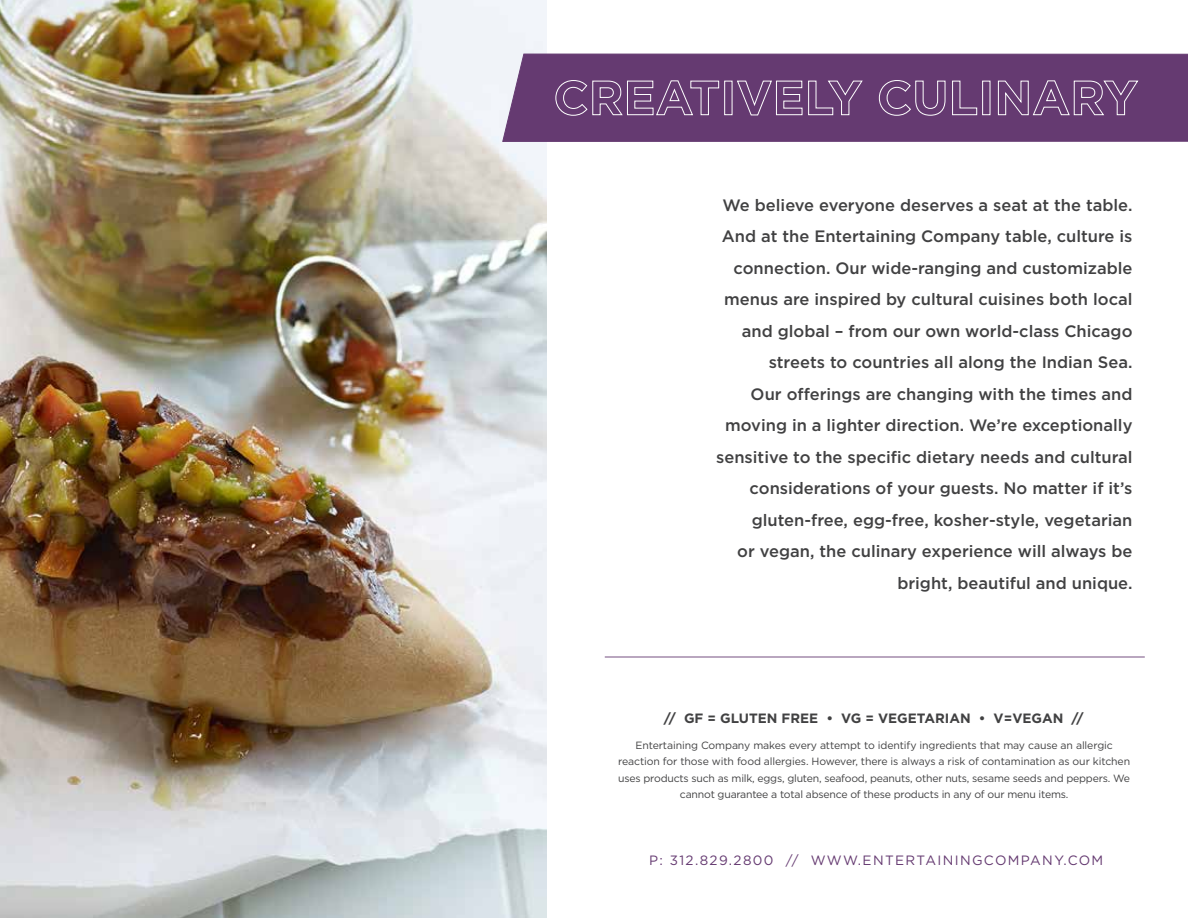
<style>
.page{position:relative;width:1188px;height:918px;background:#fff}
.page>*{position:absolute;margin:0;border:0;box-sizing:border-box;transform-origin:0 0}
.t1{font:500 16.5px/31.5px "Gotham HTF";color:#414142;text-align:right}
.t2{font:13.5px "Gotham HTF";letter-spacing:.1em;color:#653a71}
.t3{font:700 13.5px "Gotham HTF";color:#414142}
.t4{font:10.5px/16.5px "Gotham HTF";letter-spacing:-.02em;color:#414142;text-align:center}
</style>
<div class="page">
<img style="left:0;top:0;width:546px;height:918px">
<div style="left:502px;top:54px;width:686px;height:88px;background:#653a71"></div>
<svg style="left:555px;top:80px;width:164px;height:36px;background:#795484"></svg>
<div style="left:724px;top:81px;width:8px;height:34px;border:1px solid #fff"></div>
<svg style="left:736px;top:80px;width:127px;height:36px;background:#785282"></svg>
<svg style="left:879px;top:80px;width:67px;height:36px;background:#785383"></svg>
<svg style="left:952px;top:80px;width:25px;height:35px"></svg>
<div style="left:982px;top:81px;width:8px;height:34px;border:1px solid #fff"></div>
<svg style="left:998px;top:80px;width:141px;height:36px;background:#795383"></svg>
<hr style="left:605px;top:656px;width:540px;height:2px;background:#a389aa">
<p class="t1" style="left:716px;top:189px;width:418px">We believe everyone deserves a seat at the table.<br>And at the Entertaining Company table, culture is connection. Our wide-ranging and customizable menus are inspired by cultural cuisines both local and global – from our own world-class Chicago streets to countries all along the Indian Sea.<br>Our offerings are changing with the times and moving in a lighter direction. We’re exceptionally sensitive to the specific dietary needs and cultural considerations of your guests. No matter if it’s gluten-free, egg-free, kosher-style, vegetarian<br>or vegan, the culinary experience will always be bright, beautiful and unique.</p>
<p class="t3" style="left:664px;top:711px;width:421px">// GF = GLUTEN FREE • VG = VEGETARIAN • V=VEGAN //</p>
<p class="t4" style="left:618px;top:737px;width:514px">Entertaining Company makes every attempt to identify ingredients that may cause an allergic reaction for those with food allergies. However, there is always a risk of contamination as our kitchen uses products such as milk, eggs, gluten, seafood, peanuts, other nuts, sesame seeds and peppers. We cannot guarantee a total absence of these products in any of our menu items.</p>
<p class="t2" style="left:649px;top:853px;width:456px">P: 312.829.2800 // WWW.ENTERTAININGCOMPANY.COM</p>
</div>
